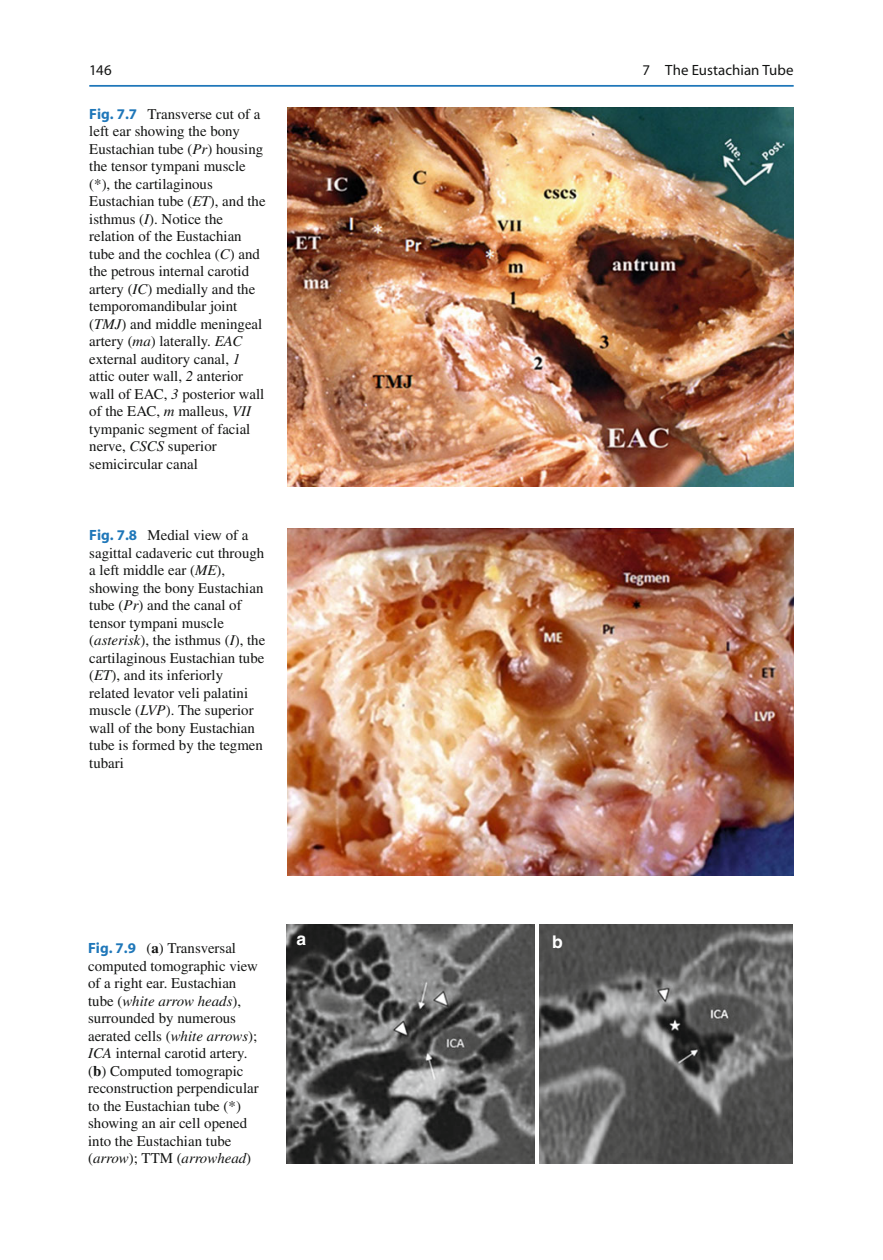
<style>
.page{position:relative;width:883px;height:1260px;background:#fff}
.page>*{position:absolute;margin:0;border:0;box-sizing:border-box;transform-origin:0 0}
.t1{font:700 17.5px "Helvetica";color:#fff}
.t2{font:14.88px/17.5px "Times";color:#131413}
.t3{font:14.88px "Myriad";letter-spacing:.005em;color:#131413}
.s1{font-family:"Myriad";font-weight:700;color:#1f77b9}
.s2{font-style:italic}
.s3{font-weight:700}
</style>
<div class="page">
<hr style="left:89px;top:85px;width:705px;height:2px;background:#1f77b9">
<img style="left:288px;top:529px;width:506px;height:347px">
<img style="left:287px;top:924px;width:248px;height:239px">
<img style="left:539px;top:924px;width:254px;height:239px">
<img style="left:288px;top:107px;width:506px;height:380px">
<p class="t3" style="left:89px;top:64px;width:24px">146</p>
<p class="t3" style="left:643px;top:64px;width:153px">7 The Eustachian Tube</p>
<p class="t2" style="left:89px;top:106px;width:178px"><span class="s1">Fig. 7.7</span> Transverse cut of a left ear showing the bony<br>Eustachian tube ( <span class="s2">Pr</span> ) housing the tensor tympani muscle (*), the cartilaginous<br>Eustachian tube ( <span class="s2">ET</span> ), and the isthmus ( <span class="s2">I</span> ). Notice the relation of the Eustachian tube and the cochlea ( <span class="s2">C</span> ) and the petrous internal carotid artery ( <span class="s2">IC</span> ) medially and the temporomandibular joint<br>( <span class="s2">TMJ</span> ) and middle meningeal artery ( <span class="s2">ma</span> ) laterally. <span class="s2">EAC </span>external auditory canal, <span class="s2">1 </span>attic outer wall, <span class="s2">2</span> anterior wall of EAC, <span class="s2">3</span> posterior wall of the EAC, <span class="s2">m</span> malleus, <span class="s2">VII </span>tympanic segment of facial nerve, <span class="s2">CSCS</span> superior semicircular canal</p>
<p class="t2" style="left:89px;top:528px;width:177px"><span class="s1">Fig. 7.8</span> Medial view of a sagittal cadaveric cut through a left middle ear ( <span class="s2">ME</span> ), showing the bony Eustachian tube ( <span class="s2">Pr</span> ) and the canal of tensor tympani muscle<br>( <span class="s2">asterisk</span> ), the isthmus ( <span class="s2">I</span> ), the cartilaginous Eustachian tube ( <span class="s2">ET</span> ), and its inferiorly related levator veli palatini muscle ( <span class="s2">LVP</span> ). The superior wall of the bony Eustachian tube is formed by the tegmen tubari</p>
<p class="t2" style="left:88px;top:941px;width:172px"><span class="s1">Fig. 7.9</span> ( <span class="s3">a</span> ) Transversal computed tomographic view of a right ear. Eustachian tube ( <span class="s2">white arrow heads</span> ), surrounded by numerous aerated cells ( <span class="s2">white arrows</span> );<br><span class="s2">ICA</span> internal carotid artery.<br>( <span class="s3">b</span> ) Computed tomograpic reconstruction perpendicular to the Eustachian tube (*) showing an air cell opened into the Eustachian tube<br>( <span class="s2">arrow</span> ); TTM ( <span class="s2">arrowhead</span> )</p>
<p class="t1" style="left:296px;top:928px;width:11px">a</p>
<p class="t1" style="left:552px;top:931px;width:12px">b</p>
</div>
